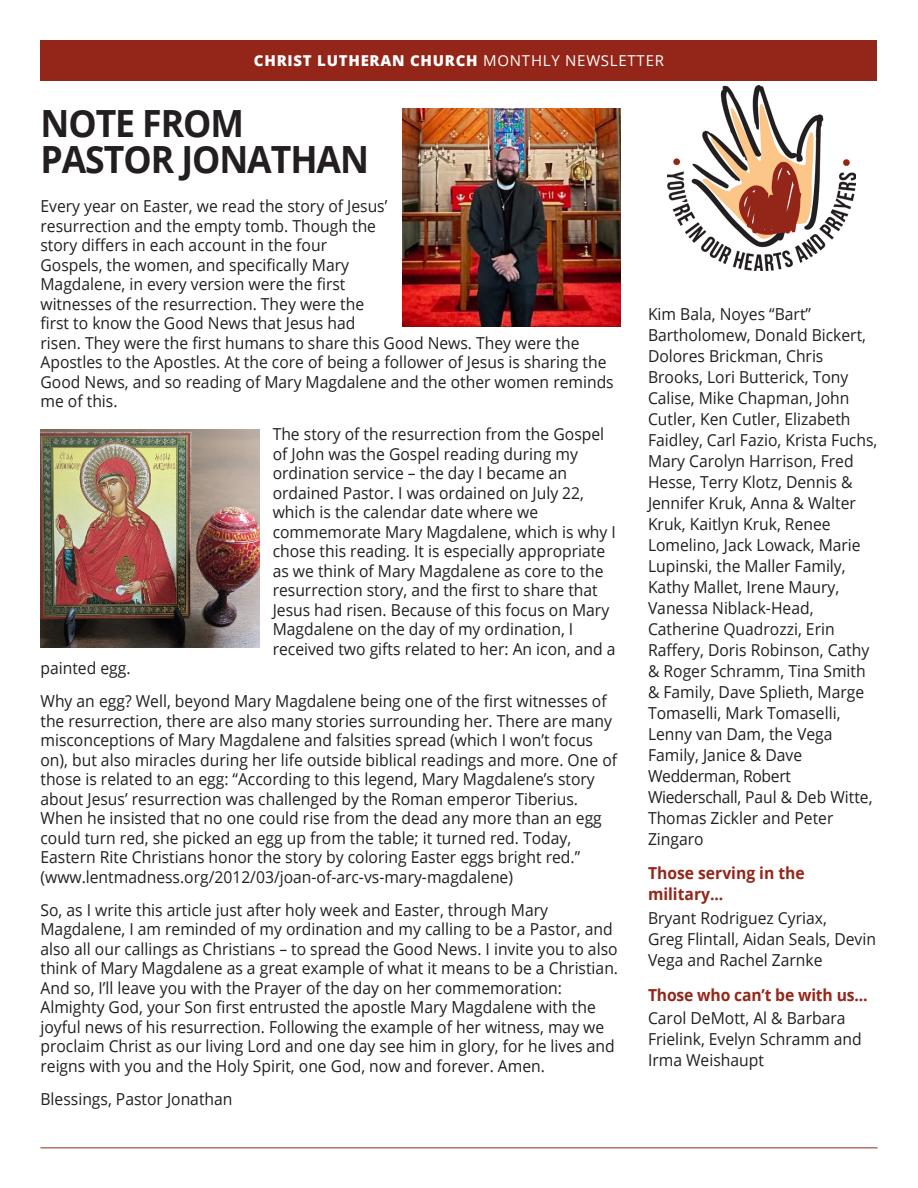
<style>
.page{position:relative;width:918px;height:1188px;background:#fff}
.page>*{position:absolute;margin:0;border:0;box-sizing:border-box;transform-origin:0 0}
.t1{font:700 37.5px/36px "Open Sans";letter-spacing:-.03em;color:#231f20;scale:.95 1}
.t2{font:16.5px/19.5px "Open Sans";color:#231f20;scale:.95 1}
.t3{font:700 16.5px/21px "Open Sans";color:#942619;scale:.95 1}
.t4{font:800 15px "Open Sans";letter-spacing:.05em;color:#fff}
.s1{font-weight:400}
</style>
<div class="page">
<hr style="left:40px;top:1148px;width:838px;height:1px;background:#942619">
<div style="left:40px;top:40px;width:838px;height:41px;background:#942619"></div>
<img style="left:668px;top:85px;width:188px;height:186px">
<img style="left:402px;top:108px;width:219px;height:219px">
<img style="left:40px;top:429px;width:219px;height:219px">
<p class="t4" style="left:254px;top:50px;width:412px">CHRIST LUTHERAN CHURCH <span class="s1">MONTHLY NEWSLETTER</span></p>
<p class="t1" style="left:40px;top:104px;width:347px">NOTE FROM<br>PASTOR JONATHAN</p>
<p class="t2" style="left:40px;top:196px;width:605px">Every year on Easter, we read the story of Jesus’<br>resurrection and the empty tomb. Though the<br>story differs in each account in the four<br>Gospels, the women, and specifically Mary<br>Magdalene, in every version were the first<br>witnesses of the resurrection. They were the<br>first to know the Good News that Jesus had<br>risen. They were the first humans to share this Good News. They were the Apostles to the Apostles. At the core of being a follower of Jesus is sharing the Good News, and so reading of Mary Magdalene and the other women reminds me of this.</p>
<p class="t2" style="left:273px;top:424px;width:363px">The story of the resurrection from the Gospel of John was the Gospel reading during my ordination service – the day I became an ordained Pastor. I was ordained on July 22, which is the calendar date where we commemorate Mary Magdalene, which is why I chose this reading. It is especially appropriate as we think of Mary Magdalene as core to the resurrection story, and the first to share that Jesus had risen. Because of this focus on Mary Magdalene on the day of my ordination, I received two gifts related to her: An icon, and a</p>
<p class="t2" style="left:40px;top:658px;width:96px">painted egg.</p>
<p class="t2" style="left:40px;top:691px;width:608px">Why an egg? Well, beyond Mary Magdalene being one of the first witnesses of the resurrection, there are also many stories surrounding her. There are many misconceptions of Mary Magdalene and falsities spread (which I won’t focus on), but also miracles during her life outside biblical readings and more. One of those is related to an egg: “According to this legend, Mary Magdalene’s story about Jesus’ resurrection was challenged by the Roman emperor Tiberius.<br>When he insisted that no one could rise from the dead any more than an egg could turn red, she picked an egg up from the table; it turned red. Today, Eastern Rite Christians honor the story by coloring Easter eggs bright red.” (www.lentmadness.org/2012/03/joan-of-arc-vs-mary-magdalene)</p>
<p class="t2" style="left:40px;top:900px;width:610px">So, as I write this article just after holy week and Easter, through Mary Magdalene, I am reminded of my ordination and my calling to be a Pastor, and also all our callings as Christians – to spread the Good News. I invite you to also think of Mary Magdalene as a great example of what it means to be a Christian.<br>And so, I’ll leave you with the Prayer of the day on her commemoration:<br>Almighty God, your Son first entrusted the apostle Mary Magdalene with the joyful news of his resurrection. Following the example of her witness, may we proclaim Christ as our living Lord and one day see him in glory, for he lives and reigns with you and the Holy Spirit, one God, now and forever. Amen.</p>
<p class="t2" style="left:40px;top:1089px;width:204px">Blessings, Pastor Jonathan</p>
<p class="t2" style="left:648px;top:303px;width:243px;line-height:21px">Kim Bala, Noyes “Bart”<br>Bartholomew, Donald Bickert,<br>Dolores Brickman, Chris<br>Brooks, Lori Butterick, Tony<br>Calise, Mike Chapman, John<br>Cutler, Ken Cutler, Elizabeth<br>Faidley, Carl Fazio, Krista Fuchs,<br>Mary Carolyn Harrison, Fred<br>Hesse, Terry Klotz, Dennis &amp;<br>Jennifer Kruk, Anna &amp; Walter<br>Kruk, Kaitlyn Kruk, Renee<br>Lomelino, Jack Lowack, Marie<br>Lupinski, the Maller Family,<br>Kathy Mallet, Irene Maury,<br>Vanessa Niblack-Head,<br>Catherine Quadrozzi, Erin<br>Raffery, Doris Robinson, Cathy &amp; Roger Schramm, Tina Smith &amp; Family, Dave Splieth, Marge<br>Tomaselli, Mark Tomaselli,<br>Lenny van Dam, the Vega<br>Family, Janice &amp; Dave<br>Wedderman, Robert<br>Wiederschall, Paul &amp; Deb Witte,<br>Thomas Zickler and Peter<br>Zingaro</p>
<p class="t3" style="left:648px;top:862px;width:167px">Those serving in the military...</p>
<p class="t2" style="left:648px;top:907px;width:242px;line-height:21px">Bryant Rodriguez Cyriax,<br>Greg Flintall, Aidan Seals, Devin<br>Vega and Rachel Zarnke</p>
<p class="t3" style="left:648px;top:984px;width:233px">Those who can’t be with us...</p>
<p class="t2" style="left:648px;top:1008px;width:227px;line-height:21px">Carol DeMott, Al &amp; Barbara<br>Frielink, Evelyn Schramm and<br>Irma Weishaupt</p>
</div>
